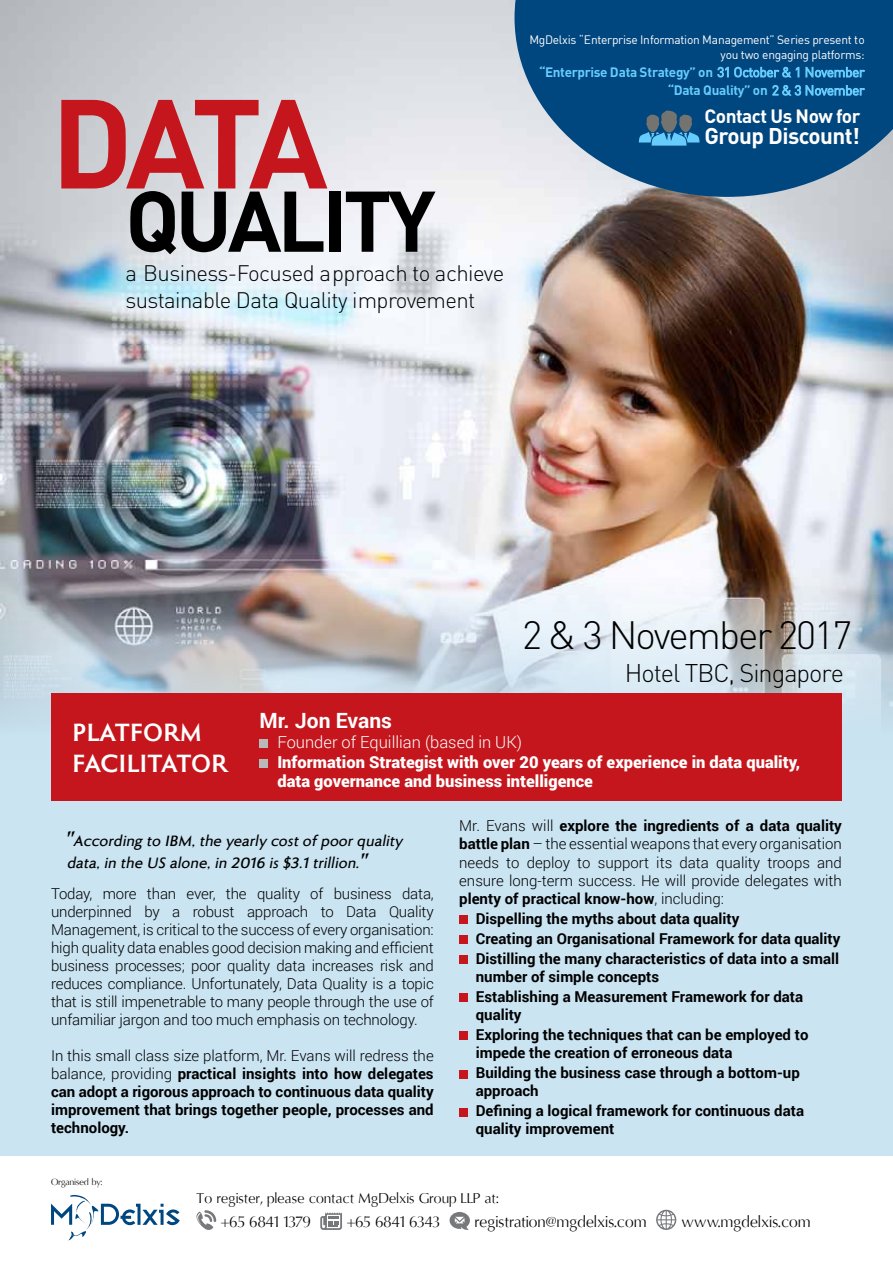
<style>
.page{position:relative;width:893px;height:1263px;background:#fff}
.page>*{position:absolute;margin:0;border:0;box-sizing:border-box;transform-origin:0 0}
.t1{font:700 124.35px "DIN";color:#c4161c}
.t2{font:700 84.45px "DIN";letter-spacing:-.05em;color:#000}
.t3{font:300 39px "DIN";letter-spacing:-.055em;color:#000}
.t4{font:700 26.1px/31.2px "Roma";color:#fff}
.t5{font:300 25.35px "DIN";letter-spacing:-.04em;color:#000}
.t6{font:700 22.5px "DIN";letter-spacing:-.025em;color:#fff}
.t7{font:300 22.2px/26.5px "DIN";letter-spacing:-.025em;color:#000}
.t8{font:700 21px "Roboto";color:#fff}
.t9{font:700 19.05px "DIN";letter-spacing:-.025em;color:#fff}
.t10{font:900 16.5px/19.8px "Roboto";color:#fff}
.t11{font:300 16.5px "Roboto";color:#fff}
.t12{font:15.75px "Oregon LDO Book";letter-spacing:.02em;color:#000}
.t13{font:italic 600 15.6px/21.8px "Roma";color:#000}
.t14{font:300 15px/18px "Roboto";letter-spacing:-.01em;color:#000;text-align:justify}
.t15{font:700 15px/20.1px "Roboto";color:#000}
.t16{font:14.25px "Oregon LDO Book";letter-spacing:.02em;color:#000}
.t17{font:700 13.5px/18.1px "DIN";letter-spacing:-.03em;color:#66ccfc;text-align:right}
.t18{font:12px/14.9px "DIN";letter-spacing:-.025em;color:#fff;text-align:right}
.t19{font:9px "Oregon LDO Book";letter-spacing:.02em;color:#000}
.s1{font-weight:400}
.s2{font-family:"Minion Pro";font-weight:700;font-size:21px}
.s3{font-weight:300}
.s4{font-weight:700}
</style>
<div class="page">
<div style="left:0;top:0;width:893px;height:1174px;background:#cae4f2"></div>
<img style="left:0;top:0;width:893px;height:720px">
<div style="left:51px;top:693px;width:791px;height:107px;background:#c4161c"></div>
<div style="left:0;top:1157px;width:893px;height:106px;background:#fff"></div>
<svg style="left:51px;top:1195px;width:129px;height:45px"></svg>
<svg style="left:196px;top:1210px;width:20px;height:20px"></svg>
<svg style="left:320px;top:1212px;width:22px;height:18px"></svg>
<svg style="left:449px;top:1212px;width:21px;height:18px"></svg>
<svg style="left:656px;top:1210px;width:20px;height:20px"></svg>
<div style="left:459px;top:915px;width:9px;height:9px;background:#c4161c"></div>
<div style="left:459px;top:935px;width:9px;height:9px;background:#c4161c"></div>
<div style="left:459px;top:955px;width:9px;height:9px;background:#c4161c"></div>
<div style="left:459px;top:993px;width:9px;height:9px;background:#c4161c"></div>
<div style="left:459px;top:1032px;width:9px;height:8px;background:#c4161c"></div>
<div style="left:459px;top:1070px;width:9px;height:8px;background:#c4161c"></div>
<div style="left:459px;top:1108px;width:9px;height:8px;background:#c4161c"></div>
<div style="left:259px;top:739px;width:9px;height:9px;background:#b7b9bb"></div>
<div style="left:259px;top:759px;width:9px;height:8px;background:#b7b9bb"></div>
<svg style="left:514px;top:0;width:379px;height:197px;background:#235e8e"></svg>
<svg style="left:639px;top:109px;width:60px;height:37px;background:#3a759a"></svg>
<h1 class="t1" style="left:51px;top:62px;width:266px">DAta</h1>
<h2 class="t2" style="left:125px;top:166px;width:305px">Quality</h2>
<h3 class="t7" style="left:125px;top:260px;width:380px">A Business-Focused A pproach to achieve sustainable Data Quality I mprovement</h3>
<p class="t18" style="left:529px;top:32px;width:337px">MgDelxis “Enterprise Information Management” Series present to you two engaging platforms:</p>
<p class="t17" style="left:539px;top:62px;width:327px">“Enterprise Data Strategy” on <span class="s1">31 October &amp; 1 November </span>“Data Quality” on <span class="s1">2 &amp; 3 November</span></p>
<p class="t9" style="left:704px;top:103px;width:157px">Contact Us Now for</p>
<h3 class="t6" style="left:704px;top:121px;width:157px">Group Discount!</h3>
<h3 class="t3" style="left:522px;top:611px;width:332px">2 &amp; 3 November 2017</h3>
<h3 class="t5" style="left:625px;top:657px;width:221px">Hotel TBC, Singapore</h3>
<h3 class="t4" style="left:72px;top:715px;width:157px">PLATFORM<br>FACILITATOR</h3>
<h3 class="t8" style="left:259px;top:706px;width:134px">Mr. Jon Evans</h3>
<p class="t11" style="left:277px;top:730px;width:246px">Founder of Equillian (based in UK)</p>
<p class="t10" style="left:277px;top:751px;width:524px">Information Strategist with over 20 years of experience in data quality, data governance and business intelligence</p>
<p class="t13" style="left:65px;top:829px;width:339px"><span class="s2">"</span>According to IBM,the yearly costofpoorquality data,in the US alone,in 2016 is$3.1trillion.<span class="s2">"</span></p>
<p class="t14" style="left:51px;top:884px;width:384px">Today, more than ever, the quality of business data, underpinned by a robust approach to Data Quality Management, is critical to the success of every organisation: high quality data enables good decision making and efficient business processes; poor quality data increases risk and reduces compliance. Unfortunately, Data Quality is a topic that is still impenetrable to many people through the use of unfamiliar jargon and too much emphasis on technology.</p>
<p class="t15" style="left:51px;top:1046px;width:384px;line-height:18px;text-align:justify"><span class="s3">In this small class size platform, Mr. Evans will redress the balance, providing</span> practical insights into how delegates can adopt a rigorous approach to continuous data quality improvement that brings together people, processes and technology.</p>
<p class="t19" style="left:51px;top:1177px;width:53px">Organised by:</p>
<p class="t14" style="left:459px;top:817px;width:384px">Mr. Evans will <span class="s4">explore the ingredients of a data quality battle plan</span> – the essential weapons that every organisation needs to deploy to support its data quality troops and ensure long-term success. He will provide delegates with <span class="s4">plenty of practical know-how</span>, including:</p>
<p class="t15" style="left:476px;top:908px;width:366px">Dispelling the myths about data quality<br>Creating an Organisational Framework for data quality<br>Distilling the many characteristics of data into a small</p>
<p class="t15" style="left:476px;top:966px;width:329px">number of simple concepts<br>Establishing a Measurement Framework for data</p>
<p class="t15" style="left:476px;top:1004px;width:334px">quality<br>Exploring the techniques that can be employed to</p>
<p class="t15" style="left:476px;top:1042px;width:326px">impede the creation of erroneous data<br>Building the business case through a bottom-up</p>
<p class="t15" style="left:476px;top:1080px;width:330px">approach<br>Defining a logical framework for continuous data</p>
<p class="t15" style="left:476px;top:1118px;width:140px">quality improvement</p>
<p class="t16" style="left:196px;top:1189px;width:304px">To register, please contact MgDelxis Group LLP at:</p>
<p class="t12" style="left:221px;top:1212px;width:91px">+65 6841 1379</p>
<p class="t12" style="left:347px;top:1212px;width:94px">+65 6841 6343</p>
<p class="t12" style="left:475px;top:1212px;width:173px">registration@mgdelxis.com</p>
<p class="t12" style="left:681px;top:1212px;width:131px">www.mgdelxis.com</p>
</div>
